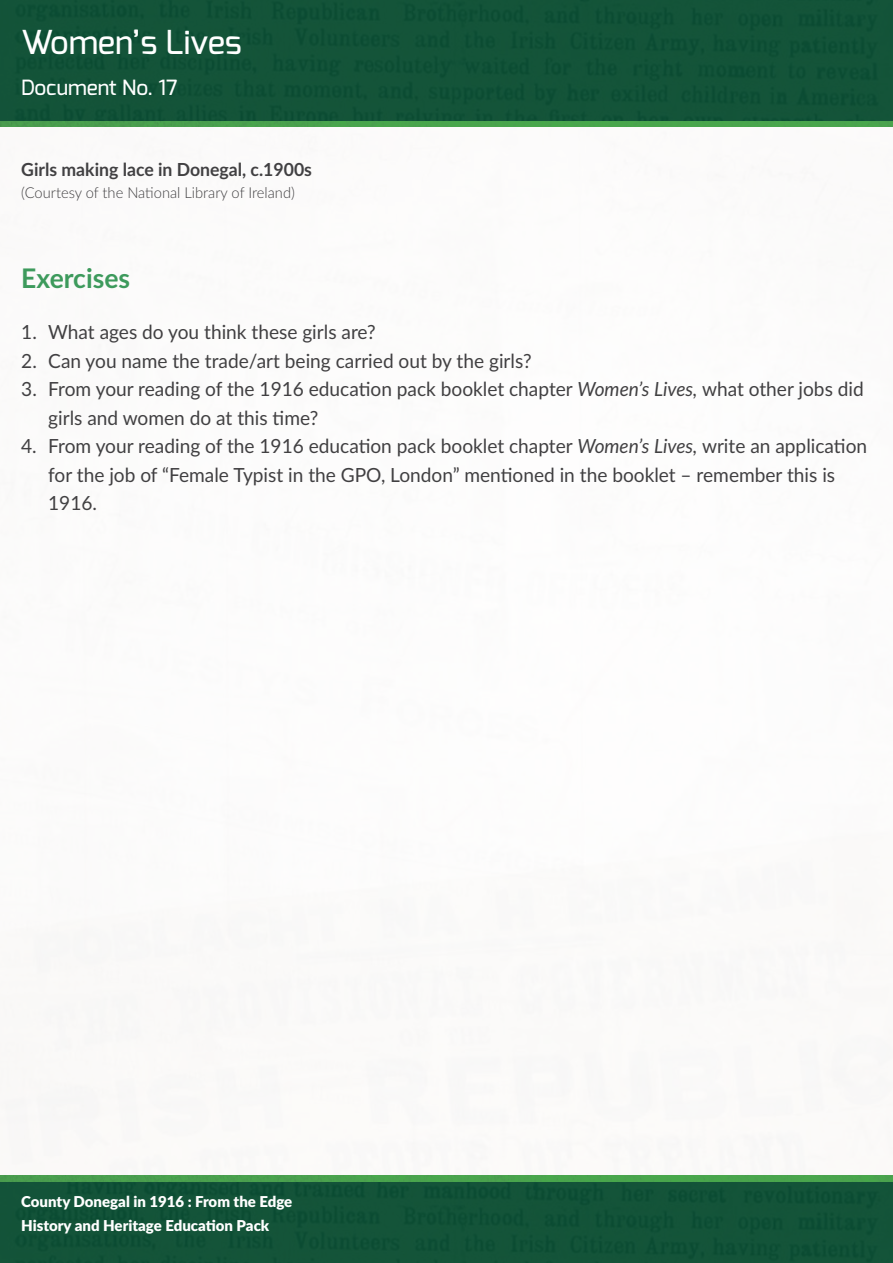
<style>
.page{position:relative;width:893px;height:1263px;background:#fff}
.page>*{position:absolute;margin:0;border:0;box-sizing:border-box;transform-origin:0 0}
.t1{font:500 33px "Exo";color:#fff}
.t2{font:700 27px "Lato";color:#3d9a5c}
.t3{font:500 21px "Exo";color:#fff}
.t4{font:19.5px/28.5px "Lato";color:#414042}
.t5{font:700 18px "Lato";color:#414042}
.t6{font:900 15px/24px "Lato";color:#fff}
.t7{font:300 15px "Lato";color:#414042}
.s1{font-style:italic}
</style>
<div class="page">
<img style="left:0;top:120px;width:893px;height:6px">
<div style="left:0;top:0;width:893px;height:120px;background:#135338"></div>
<div style="left:0;top:1176px;width:893px;height:6px;background:#49a34d"></div>
<div style="left:0;top:1182px;width:893px;height:81px;background:#135338"></div>
<h1 class="t1" style="left:21px;top:21px;width:222px">Women’s Lives</h1>
<p class="t3" style="left:21px;top:74px;width:158px">Document No. 17</p>
<p class="t5" style="left:21px;top:156px;width:292px">Girls making lace in Donegal, c.1900s</p>
<p class="t7" style="left:21px;top:182px;width:275px">(Courtesy of the National Library of Ireland)</p>
<h2 class="t2" style="left:21px;top:258px;width:110px">Exercises</h2>
<p class="t4" style="left:21px;top:317px;width:356px">1. What ages do you think these girls are?</p>
<p class="t4" style="left:21px;top:345px;width:512px">2. Can you name the trade/art being carried out by the girls?</p>
<p class="t4" style="left:48px;top:374px;width:817px;text-indent:-27px">3. From your reading of the 1916 education pack booklet chapter <span class="s1">Women’s Lives,</span> what other jobs did girls and women do at this time?</p>
<p class="t4" style="left:48px;top:431px;width:820px;text-indent:-27px">4. From your reading of the 1916 education pack booklet chapter <span class="s1">Women’s Lives,</span> write an application for the job of “Female Typist in the GPO, London” mentioned in the booklet – remember this is<br>1916.</p>
<p class="t6" style="left:21px;top:1189px;width:273px">County Donegal in 1916 : From the Edge<br>History and Heritage Education Pack</p>
</div>
